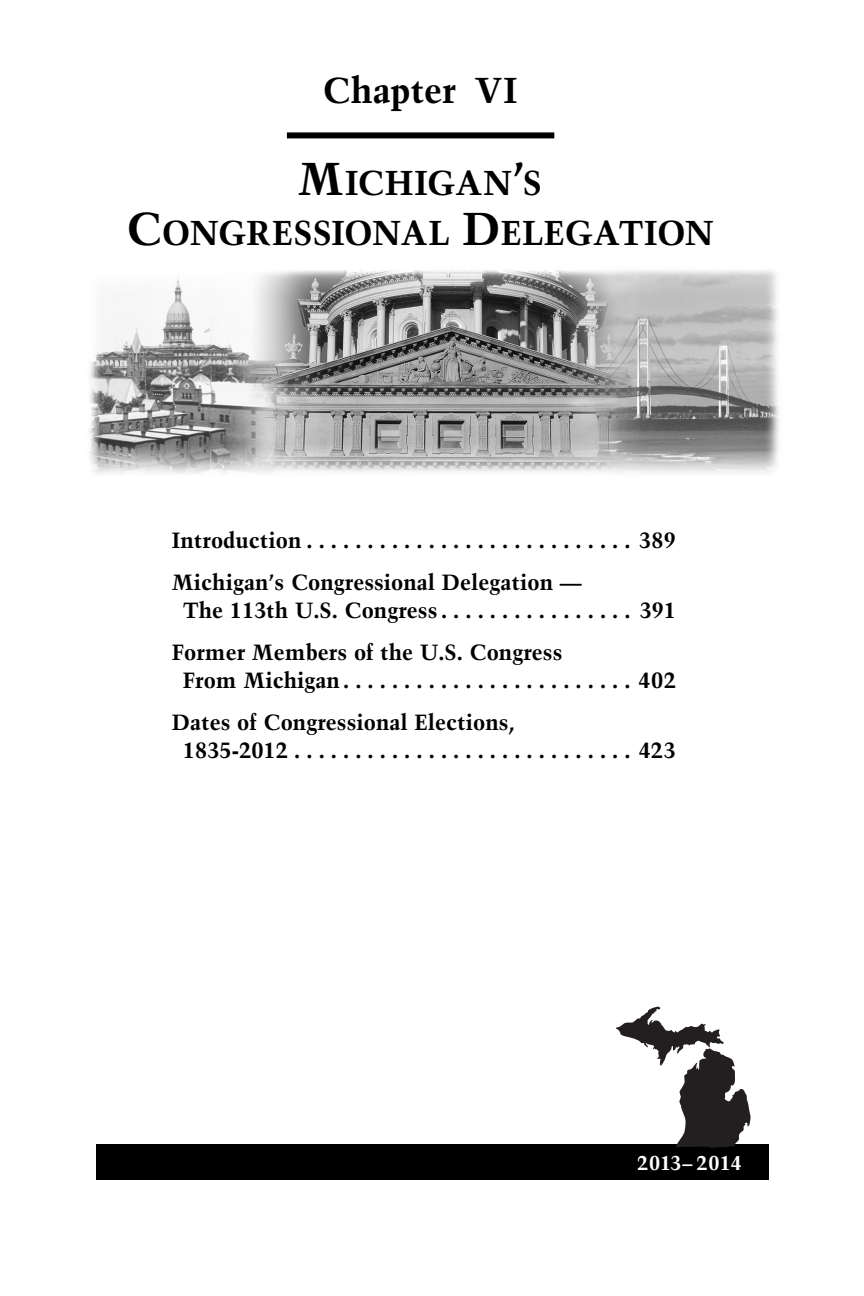
<style>
.page{position:relative;width:864px;height:1296px;background:#fff}
.page>*{position:absolute;margin:0;border:0;box-sizing:border-box;transform-origin:0 0}
.t1{font:700 36px "Trump Mediaeval";letter-spacing:.005em;color:#000}
.t2{font:700 34.4px/50px "Trump Mediaeval";letter-spacing:-.005em;color:#000;text-align:center}
.t3{font:700 22px/42px "Trump Mediaeval";color:#000}
.t4{font:700 20px "Trump Mediaeval";color:#fff}
.s1{font-size:46px}
</style>
<div class="page">
<div style="left:96px;top:1144px;width:672px;height:36px;background:#000"></div>
<img style="left:89px;top:270px;width:690px;height:204px">
<div style="left:287px;top:132px;width:267px;height:6px;background:#000"></div>
<svg style="left:616px;top:1006px;width:135px;height:142px"></svg>
<p class="t1" style="left:322px;top:75px;width:197px">Chapter VI</p>
<p class="t2" style="left:126px;top:160px;width:589px"><span class="s1">M</span>ICHIGAN<span class="s1">’</span>S<br><span class="s1">C</span>ONGRESSIONAL <span class="s1">D</span>ELEGATION</p>
<p class="t3" style="left:172px;top:521px;width:506px">Introduction . . . . . . . . . . . . . . . . . . . . . . . . . . . 389<br>Michigan’s Congressional Delegation —</p>
<p class="t3" style="left:172px;top:591px;width:506px;text-indent:11px">The 113th U.S. Congress . . . . . . . . . . . . . . . . 391<br>Former Members of the U.S. Congress</p>
<p class="t3" style="left:172px;top:661px;width:506px;text-indent:11px">From Michigan . . . . . . . . . . . . . . . . . . . . . . . . 402<br>Dates of Congressional Elections,</p>
<p class="t3" style="left:183px;top:731px;width:494px">1835-2012 . . . . . . . . . . . . . . . . . . . . . . . . . . . . 423</p>
<p class="t4" style="left:637px;top:1155px;width:106px">2013– 2014</p>
</div>
